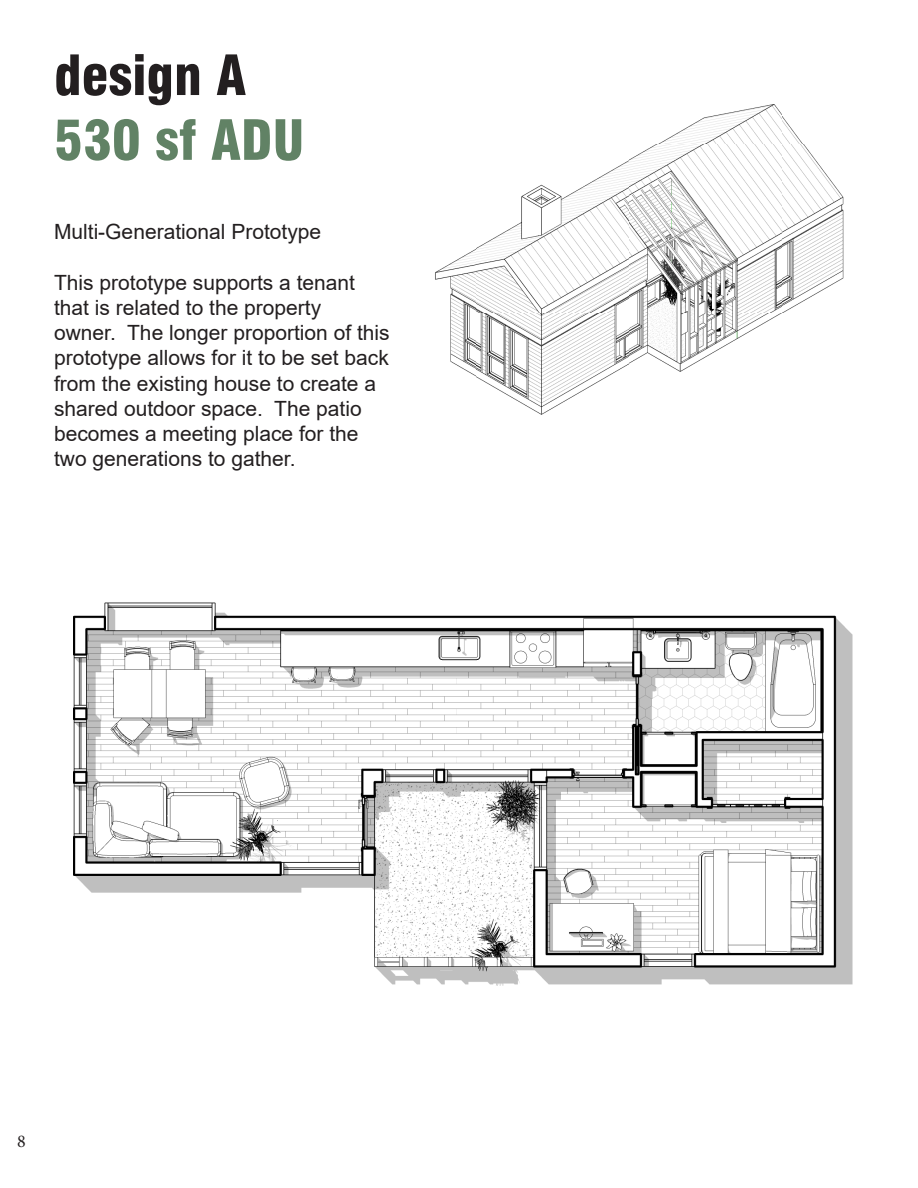
<style>
.page{position:relative;width:918px;height:1188px;background:#fff}
.page>*{position:absolute;margin:0;border:0;box-sizing:border-box;transform-origin:0 0}
.t1{font:900 condensed 54px "Swiss 721 BT";color:#618265}
.t2{font:900 condensed 54px "Swiss 721 BT";color:#231f20}
.t3{font:21px/25.2px "Arial";color:#231f20}
.t4{font:18px "Minion Pro";color:#231f20}
</style>
<div class="page">
<img style="left:435px;top:104px;width:409px;height:311px">
<img style="left:73px;top:602px;width:780px;height:384px">
<p class="t2" style="left:54px;top:43px;width:194px">design A</p>
<p class="t1" style="left:54px;top:108px;width:252px">530 sf ADU</p>
<p class="t3" style="left:54px;top:219px;width:269px">Multi-Generational Prototype</p>
<p class="t3" style="left:54px;top:270px;width:337px">This prototype supports a tenant that is related to the property<br>owner. The longer proportion of this prototype allows for it to be set back from the existing house to create a shared outdoor space. The patio becomes a meeting place for the two generations to gather.</p>
<p class="t4" style="left:17px;top:1129px;width:10px">8</p>
</div>
